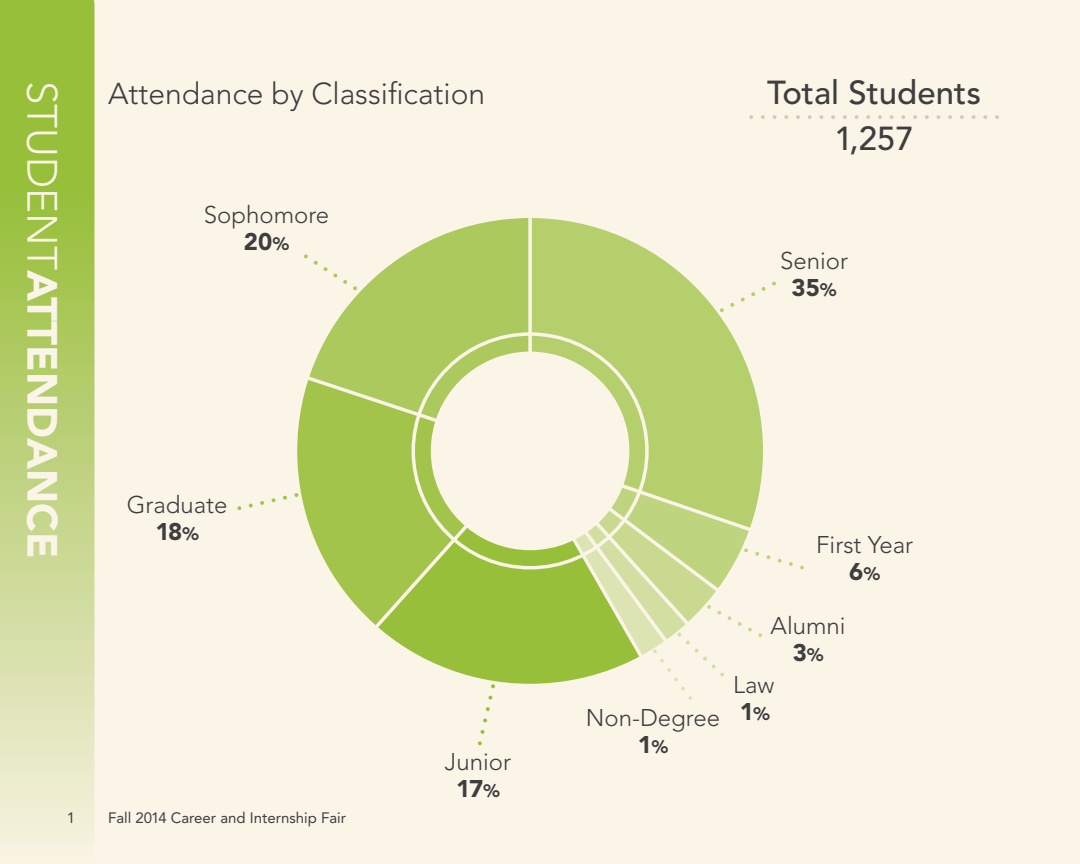
<style>
.page{position:relative;width:1080px;height:864px;background:#fbf5e8}
.page>*{position:absolute;margin:0;border:0;box-sizing:border-box;transform-origin:0 0}
.t1{font:900 42px "Avenir LT Std";color:#fbf5e8}
.t2{font:500 33px "Avenir LT Std";color:#3e3e3f}
.t3{font:300 30px "Avenir LT Std";color:#3e3e3f}
.t4{font:300 24px "Avenir LT Std";color:#3e3e3f}
.t5{font:900 24px "Avenir LT Std";letter-spacing:-.025em;color:#3e3e3f}
.t6{font:15px "Avenir LT Std";color:#3e3e3f}
.s1{font-weight:300}
.s2{font-size:18px}
</style>
<div class="page">
<svg style="left:0;top:0;width:94px;height:842px;background:#bbd178"></svg>
<svg style="left:749px;top:115px;width:4px;height:4px"></svg>
<svg style="left:761px;top:115px;width:4px;height:4px"></svg>
<svg style="left:773px;top:115px;width:4px;height:4px"></svg>
<svg style="left:784px;top:115px;width:4px;height:4px"></svg>
<svg style="left:796px;top:115px;width:4px;height:4px"></svg>
<svg style="left:819px;top:115px;width:4px;height:4px"></svg>
<svg style="left:808px;top:115px;width:4px;height:4px"></svg>
<svg style="left:831px;top:115px;width:4px;height:4px"></svg>
<svg style="left:843px;top:115px;width:4px;height:4px"></svg>
<svg style="left:855px;top:115px;width:3px;height:4px"></svg>
<svg style="left:866px;top:115px;width:4px;height:4px"></svg>
<svg style="left:878px;top:115px;width:4px;height:4px"></svg>
<svg style="left:890px;top:115px;width:4px;height:4px"></svg>
<svg style="left:901px;top:115px;width:4px;height:4px"></svg>
<svg style="left:913px;top:115px;width:4px;height:4px"></svg>
<svg style="left:925px;top:115px;width:4px;height:4px"></svg>
<svg style="left:937px;top:115px;width:3px;height:4px"></svg>
<svg style="left:948px;top:115px;width:4px;height:4px"></svg>
<svg style="left:960px;top:115px;width:4px;height:4px"></svg>
<svg style="left:972px;top:115px;width:4px;height:4px"></svg>
<svg style="left:983px;top:115px;width:4px;height:4px"></svg>
<svg style="left:995px;top:115px;width:4px;height:4px"></svg>
<svg style="left:299px;top:426px;width:155px;height:192px;fill:#a2c44a"></svg>
<svg style="left:311px;top:219px;width:217px;height:184px;fill:#abc95c"></svg>
<svg style="left:387px;top:535px;width:180px;height:147px;background:#a6c651"></svg>
<svg style="left:532px;top:219px;width:230px;height:261px;fill:#b5cf6d"></svg>
<div style="left:431px;top:352px;width:198px;height:198px;background:#fbf5e8;border-radius:50%"></div>
<svg style="left:299px;top:372px;width:144px;height:54px;background:#b1cc66"></svg>
<svg style="left:528px;top:219px;width:4px;height:133px"></svg>
<svg style="left:368px;top:515px;width:109px;height:120px;background:#a4c54f"></svg>
<div style="left:286px;top:206px;width:489px;height:489px;border:12px solid #fbf5e8;border-radius:50%"></div>
<svg style="left:720px;top:308px;width:4px;height:4px"></svg>
<svg style="left:730px;top:303px;width:5px;height:4px"></svg>
<svg style="left:741px;top:297px;width:4px;height:5px"></svg>
<svg style="left:751px;top:292px;width:4px;height:4px"></svg>
<svg style="left:761px;top:287px;width:5px;height:4px"></svg>
<svg style="left:772px;top:281px;width:4px;height:5px"></svg>
<svg style="left:353px;top:286px;width:4px;height:5px"></svg>
<svg style="left:304px;top:254px;width:43px;height:30px"></svg>
<svg style="left:294px;top:493px;width:5px;height:4px"></svg>
<svg style="left:283px;top:496px;width:4px;height:4px"></svg>
<svg style="left:271px;top:498px;width:5px;height:4px"></svg>
<svg style="left:260px;top:501px;width:4px;height:4px"></svg>
<svg style="left:249px;top:503px;width:4px;height:5px"></svg>
<svg style="left:237px;top:506px;width:5px;height:4px"></svg>
<svg style="left:491px;top:684px;width:4px;height:4px"></svg>
<svg style="left:488px;top:696px;width:5px;height:4px"></svg>
<svg style="left:486px;top:707px;width:4px;height:4px"></svg>
<svg style="left:483px;top:718px;width:4px;height:5px"></svg>
<svg style="left:480px;top:730px;width:5px;height:4px"></svg>
<svg style="left:478px;top:741px;width:4px;height:4px"></svg>
<svg style="left:777px;top:558px;width:5px;height:5px"></svg>
<svg style="left:789px;top:562px;width:4px;height:4px"></svg>
<svg style="left:800px;top:565px;width:4px;height:5px"></svg>
<svg style="left:567px;top:480px;width:204px;height:220px"></svg>
<p class="t1" style="left:68px;top:81px;width:479px;rotate:90deg"><span class="s1">STUDENT</span>ATTENDANCE</p>
<p class="t3" style="left:108px;top:76px;width:379px">Attendance by Classification</p>
<p class="t2" style="left:767px;top:74px;width:215px">Total Students</p>
<p class="t2" style="left:834px;top:120px;width:81px">1,257</p>
<p class="t4" style="left:204px;top:201px;width:127px">Sophomore</p>
<p class="t5" style="left:244px;top:227px;width:47px">20<span class="s2">%</span></p>
<p class="t4" style="left:127px;top:491px;width:102px">Graduate</p>
<p class="t5" style="left:156px;top:517px;width:45px">18<span class="s2">%</span></p>
<p class="t6" style="left:67px;top:809px;width:10px">1</p>
<p class="t6" style="left:108px;top:809px;width:240px">Fall 2014 Career and Internship Fair</p>
<p class="t4" style="left:780px;top:247px;width:70px">Senior</p>
<p class="t5" style="left:792px;top:273px;width:46px">35<span class="s2">%</span></p>
<p class="t4" style="left:445px;top:747px;width:68px">Junior</p>
<p class="t5" style="left:456px;top:774px;width:45px">17<span class="s2">%</span></p>
<p class="t4" style="left:816px;top:531px;width:98px">First Year</p>
<p class="t5" style="left:849px;top:557px;width:32px">6<span class="s2">%</span></p>
<p class="t4" style="left:771px;top:611px;width:77px">Alumni</p>
<p class="t5" style="left:793px;top:638px;width:32px">3<span class="s2">%</span></p>
<p class="t4" style="left:733px;top:671px;width:43px">Law</p>
<p class="t4" style="left:586px;top:703px;width:136px">Non-Degree</p>
<p class="t5" style="left:740px;top:697px;width:32px">1<span class="s2">%</span></p>
<p class="t5" style="left:638px;top:730px;width:32px">1<span class="s2">%</span></p>
</div>
